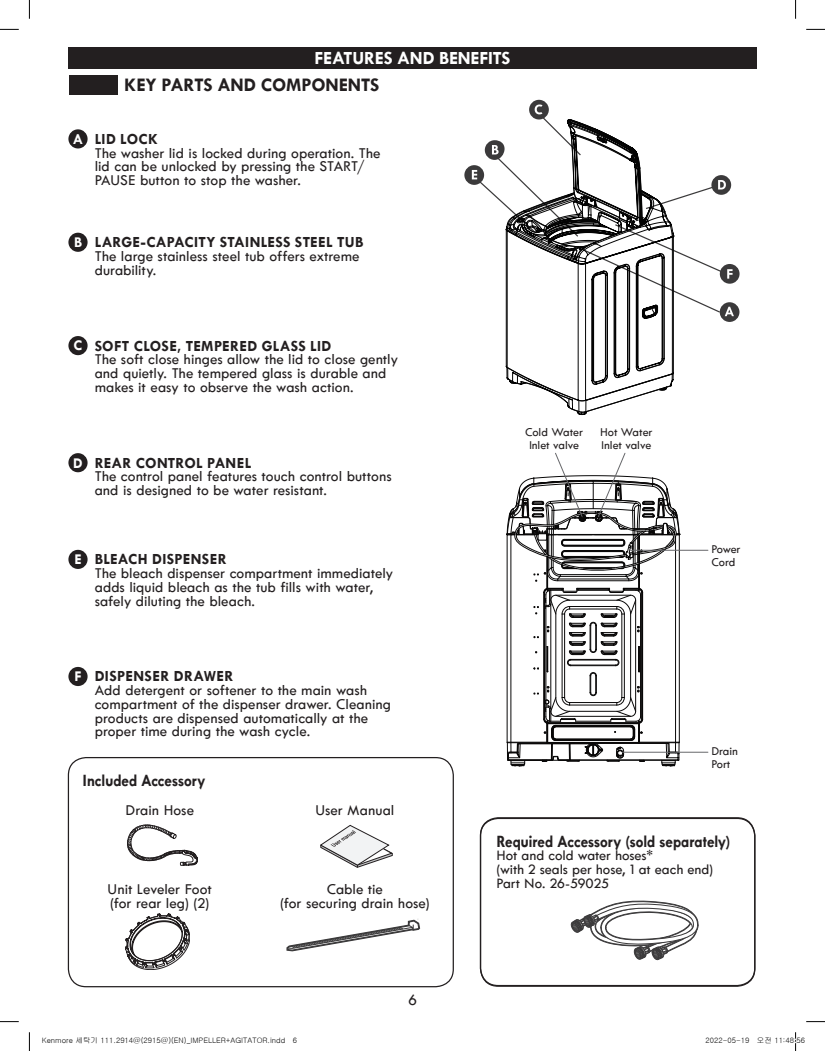
<style>
.page{position:relative;width:825px;height:1051px;background:#fff}
.page>*{position:absolute;margin:0;border:0;box-sizing:border-box;transform-origin:0 0}
.t1{font:700 19.38px "Tw Cen";letter-spacing:-.01em;color:#231f20}
.t2{font:700 18.75px "Tw Cen";letter-spacing:-.01em;color:#fff}
.t3{font:17.5px "Tw Cen MT Boldfor Kenmore";color:#231f20;scale:.9 1}
.t4{font:16.25px "Tw Cen MT Mediumfor Kenmore";color:#231f20}
.t5{font:15.62px/13.8px "Tw Cen MT Mediumfor Kenmore";color:#231f20}
.t6{font:700 15.62px "Tw Cen";letter-spacing:.02em;color:#231f20}
.t7{font:15px/13.8px "Tw Cen MT Mediumfor Kenmore";letter-spacing:-.005em;color:#231f20}
.t8{font:12.5px/13.1px "Tw Cen MT Mediumfor Kenmore";color:#231f20}
.t9{font:12.5px/13.1px "Tw Cen MT Mediumfor Kenmore";letter-spacing:-.02em;color:#231f20}
.t10{font:7.5px "Gulim";color:#000}
.s1{font-size:15px;color:#fff}
</style>
<div class="page">
<div style="left:68px;top:47px;width:688px;height:21px;background:#231f20"></div>
<div style="left:69px;top:75px;width:48px;height:20px;background:#231f20"></div>
<div style="left:68px;top:129px;width:19px;height:19px;background:#231f20;border-radius:50%"></div>
<div style="left:68px;top:233px;width:19px;height:19px;background:#231f20;border-radius:50%"></div>
<div style="left:68px;top:336px;width:19px;height:19px;background:#231f20;border-radius:50%"></div>
<div style="left:68px;top:453px;width:19px;height:19px;background:#231f20;border-radius:50%"></div>
<div style="left:68px;top:550px;width:19px;height:19px;background:#231f20;border-radius:50%"></div>
<div style="left:68px;top:667px;width:19px;height:19px;background:#231f20;border-radius:50%"></div>
<div style="left:529px;top:100px;width:19px;height:20px;background:#3b3a3b;border-radius:50%"></div>
<div style="left:719px;top:302px;width:20px;height:20px;background:#3b3a3b;border-radius:50%"></div>
<svg style="left:464px;top:165px;width:20px;height:20px"></svg>
<div style="left:719px;top:264px;width:20px;height:20px;background:#3b3a3b;border-radius:50%"></div>
<svg style="left:471px;top:105px;width:262px;height:276px"></svg>
<svg style="left:506px;top:135px;width:167px;height:280px"></svg>
<div style="left:479px;top:817px;width:276px;height:169px;border:1px solid #231f20;border-radius:18px"></div>
<svg style="left:497px;top:452px;width:233px;height:509px"></svg>
<div style="left:68px;top:757px;width:385px;height:230px;border:1px solid #231f20;border-radius:18px"></div>
<div style="left:496px;top:833px;width:246px;height:58px;background:#fff"></div>
<svg style="left:127px;top:824px;width:70px;height:42px"></svg>
<svg style="left:320px;top:825px;width:72px;height:43px"></svg>
<svg style="left:125px;top:914px;width:65px;height:56px"></svg>
<svg style="left:286px;top:919px;width:135px;height:33px"></svg>
<svg style="left:0;top:29px;width:19px;height:1px"></svg>
<svg style="left:806px;top:29px;width:18px;height:1px"></svg>
<svg style="left:0;top:1021px;width:19px;height:1px"></svg>
<svg style="left:806px;top:1021px;width:18px;height:1px"></svg>
<svg style="left:29px;top:0;width:1px;height:19px"></svg>
<svg style="left:29px;top:1032px;width:1px;height:19px"></svg>
<svg style="left:795px;top:0;width:1px;height:19px"></svg>
<svg style="left:795px;top:1032px;width:2px;height:19px"></svg>
<p class="t2" style="left:314px;top:47px;width:197px">FEATURES AND BENEFITS</p>
<p class="t1" style="left:124px;top:74px;width:256px">KEY PARTS AND COMPONENTS</p>
<p class="t6" style="left:73px;top:130px;width:87px"><span class="s1">A</span> LID LOCK</p>
<p class="t5" style="left:95px;top:146px;width:287px">The washer lid is locked during operation. The lid can be unlocked by pressing the START/<br>PAUSE button to stop the washer.</p>
<p class="t6" style="left:74px;top:233px;width:291px"><span class="s1">B</span> LARGE-CAPACITY STAINLESS STEEL TUB</p>
<p class="t5" style="left:95px;top:249px;width:266px">The large stainless steel tub offers extreme durability.</p>
<p class="t6" style="left:74px;top:336px;width:259px"><span class="s1">C</span> SOFT CLOSE, TEMPERED GLASS LID</p>
<p class="t5" style="left:95px;top:353px;width:304px">The soft close hinges allow the lid to close gently and quietly. The tempered glass is durable and makes it easy to observe the wash action.</p>
<p class="t6" style="left:73px;top:453px;width:179px"><span class="s1">D</span> REAR CONTROL PANEL</p>
<p class="t5" style="left:95px;top:470px;width:298px">The control panel features touch control buttons and is designed to be water resistant.</p>
<p class="t6" style="left:74px;top:550px;width:154px"><span class="s1">E</span> BLEACH DISPENSER</p>
<p class="t5" style="left:95px;top:566px;width:300px">The bleach dispenser compartment immediately adds liquid bleach as the tub fills with water, safely diluting the bleach.</p>
<p class="t6" style="left:74px;top:667px;width:160px"><span class="s1">F</span> DISPENSER DRAWER</p>
<p class="t5" style="left:95px;top:683px;width:298px">Add detergent or softener to the main wash compartment of the dispenser drawer. Cleaning products are dispensed automatically at the proper time during the wash cycle.</p>
<p class="t3" style="left:83px;top:771px;width:138px">Included Accessory</p>
<p class="t5" style="left:125px;top:803px;width:70px">Drain Hose</p>
<p class="t5" style="left:315px;top:803px;width:80px">User Manual</p>
<p class="t5" style="left:108px;top:883px;width:106px">Unit Leveler Foot (for rear leg) (2)</p>
<p class="t5" style="left:280px;top:883px;width:151px;text-align:center">Cable tie<br>(for securing drain hose)</p>
<p class="t4" style="left:408px;top:991px;width:10px">6</p>
<p class="t8" style="left:524px;top:425px;width:59px;text-align:center">Cold Water<br>Inlet valve</p>
<p class="t8" style="left:599px;top:425px;width:54px">Hot Water<br>Inlet valve</p>
<p class="t9" style="left:711px;top:542px;width:31px">Power<br>Cord</p>
<p class="t8" style="left:711px;top:744px;width:28px">Drain<br>Port</p>
<p class="t3" style="left:496px;top:832px;width:261px">Required Accessory (sold separately)</p>
<p class="t7" style="left:496px;top:849px;width:218px">Hot and cold water hoses*<br>(with 2 seals per hose, 1 at each end)<br>Part No. 26-59025</p>
<p class="t10" style="left:42px;top:1037px;width:257px">Kenmore 세탁기 111.2914@(2915@)(EN)_IMPELLER+AGITATOR.indd 6</p>
<p class="t10" style="left:705px;top:1037px;width:101px">2022-05-19 오전 11:48:56</p>
</div>
